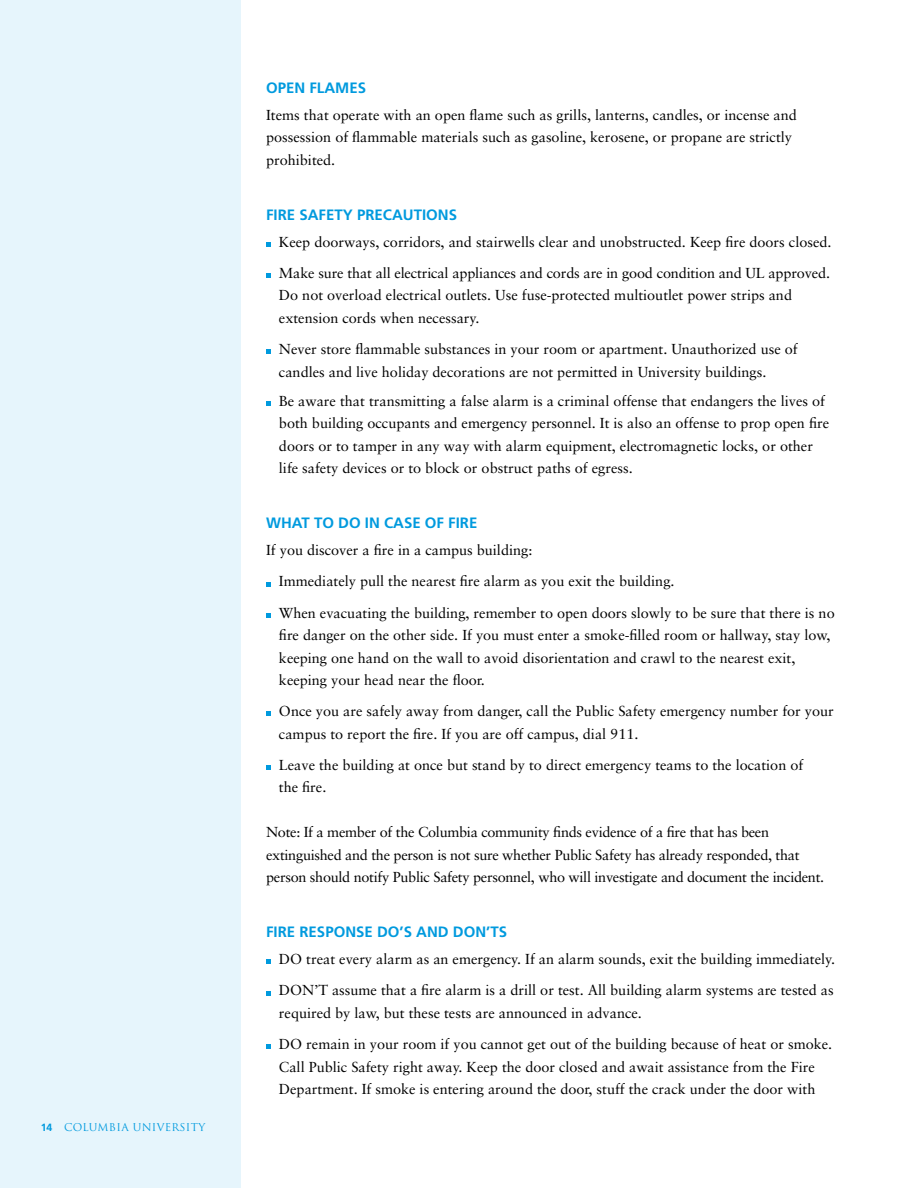
<style>
.page{position:relative;width:918px;height:1188px;background:#fff}
.page>*{position:absolute;margin:0;border:0;box-sizing:border-box;transform-origin:0 0}
.t1{font:700 15px "Frutiger";color:#009ade}
.t2{font:14.4px/22.5px "Sabon";color:#000}
.t3{font:14.4px/22.5px "Sabon";letter-spacing:-.02em;color:#000}
.t4{font:10.5px "Trajan";letter-spacing:.025em;color:#009ade}
.s1{font-family:"Frutiger";font-weight:700}
</style>
<div class="page">
<div style="left:0;top:0;width:241px;height:1188px;background:#e6f5fc"></div>
<svg style="left:266px;top:242px;width:5px;height:5px"></svg>
<svg style="left:266px;top:273px;width:5px;height:5px"></svg>
<svg style="left:266px;top:349px;width:5px;height:5px"></svg>
<svg style="left:266px;top:401px;width:5px;height:5px"></svg>
<svg style="left:266px;top:582px;width:5px;height:4px"></svg>
<svg style="left:266px;top:613px;width:5px;height:5px"></svg>
<svg style="left:266px;top:711px;width:5px;height:5px"></svg>
<svg style="left:266px;top:765px;width:5px;height:5px"></svg>
<svg style="left:266px;top:960px;width:5px;height:4px"></svg>
<svg style="left:266px;top:991px;width:5px;height:4px"></svg>
<svg style="left:266px;top:1044px;width:5px;height:5px"></svg>
<p class="t4" style="left:41px;top:1121px;width:166px"><span class="s1">14</span> COLUMBIA UNIVERSITY</p>
<p class="t1" style="left:266px;top:79px;width:102px">OPEN FLAMES</p>
<p class="t2" style="left:266px;top:103px;width:532px">Items that operate with an open flame such as grills, lanterns, candles, or incense and possession of flammable materials such as gasoline, kerosene, or propane are strictly prohibited.</p>
<p class="t1" style="left:266px;top:206px;width:192px">FIRE SAFETY PRECAUTIONS</p>
<p class="t2" style="left:279px;top:226px;width:554px;line-height:31.2px">Keep doorways, corridors, and stairwells clear and unobstructed. Keep fire doors closed.<br>Make sure that all electrical appliances and cords are in good condition and UL approved.</p>
<p class="t2" style="left:279px;top:284px;width:515px">Do not overload electrical outlets. Use fuse-protected multioutlet power strips and extension cords when necessary.</p>
<p class="t2" style="left:279px;top:338px;width:520px">Never store flammable substances in your room or apartment. Unauthorized use of candles and live holiday decorations are not permitted in University buildings.</p>
<p class="t2" style="left:279px;top:389px;width:552px">Be aware that transmitting a false alarm is a criminal offense that endangers the lives of both building occupants and emergency personnel. It is also an offense to prop open fire doors or to tamper in any way with alarm equipment, electromagnetic locks, or other life safety devices or to block or obstruct paths of egress.</p>
<p class="t1" style="left:266px;top:514px;width:213px">WHAT TO DO IN CASE OF FIRE</p>
<p class="t2" style="left:279px;top:535px;width:557px;line-height:31.2px;text-indent:-13px">If you discover a fire in a campus building:<br>Immediately pull the nearest fire alarm as you exit the building.<br>When evacuating the building, remember to open doors slowly to be sure that there is no</p>
<p class="t2" style="left:279px;top:624px;width:553px">fire danger on the other side. If you must enter a smoke-filled room or hallway, stay low, keeping one hand on the wall to avoid disorientation and crawl to the nearest exit, keeping your head near the floor.</p>
<p class="t2" style="left:279px;top:700px;width:556px">Once you are safely away from danger, call the Public Safety emergency number for your campus to report the fire. If you are off campus, dial 911.</p>
<p class="t2" style="left:279px;top:753px;width:526px">Leave the building at once but stand by to direct emergency teams to the location of the fire.</p>
<p class="t3" style="left:266px;top:821px;width:560px">Note: If a member of the Columbia community finds evidence of a fire that has been extinguished and the person is not sure whether Public Safety has already responded, that person should notify Public Safety personnel, who will investigate and document the incident.</p>
<p class="t1" style="left:266px;top:923px;width:242px">FIRE RESPONSE DO’S AND DON’TS</p>
<p class="t2" style="left:279px;top:944px;width:558px;line-height:31.2px">DO treat every alarm as an emergency. If an alarm sounds, exit the building immediately.<br>DON’T assume that a fire alarm is a drill or test. All building alarm systems are tested as</p>
<p class="t2" style="left:279px;top:997px;width:555px;line-height:31.2px">required by law, but these tests are announced in advance.<br>DO remain in your room if you cannot get out of the building because of heat or smoke.</p>
<p class="t2" style="left:279px;top:1055px;width:538px">Call Public Safety right away. Keep the door closed and await assistance from the Fire<br>Department. If smoke is entering around the door, stuff the crack under the door with</p>
</div>
